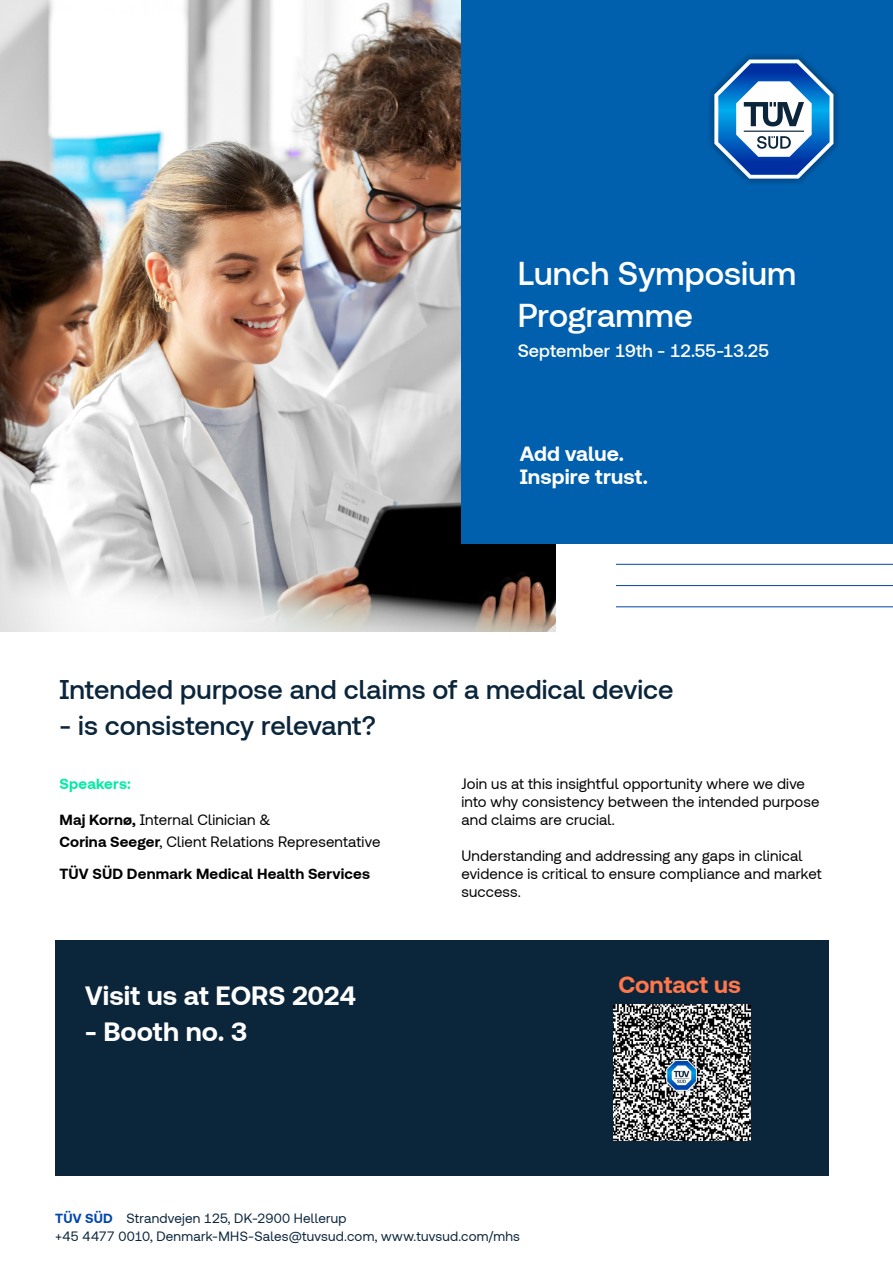
<style>
.page{position:relative;width:893px;height:1263px;background:#fff}
.page>*{position:absolute;margin:0;border:0;box-sizing:border-box;transform-origin:0 0}
._1_Headline_Medium_22pt{font:500 33px/42px "TUVSUD Pro";letter-spacing:.005em;color:#fff}
._2_Sub_Preline_Medium_18pt{font:500 27px "TUVSUD Pro";letter-spacing:.005em;color:#0b253b}
._1_Headline_Bold_18pt{font:700 27px "TUVSUD Pro";color:#fff}
.t1{font:700 24px "TUVSUD Pro";color:#ff774b}
._7_Descriptor_14pt{font:700 21px/23.1px "TUVSUD Pro";letter-spacing:.005em;color:#fff}
._2_Sub_Preline_Medium_18pt-2{font:500 18px "TUVSUD Pro";color:#fff}
._1_Headline_Bold_12pt{font:15px/18px "TUVSUD Pro";letter-spacing:.015em;color:#000}
._1_Headline_Bold_12pt-2{font:700 15px "TUVSUD Pro";letter-spacing:.015em;color:#000}
._1_Headline_Bold_12pt-3{font:700 15px "TUVSUD Pro";letter-spacing:.01em;color:#02eca6}
._10_Adress_Regular_9pt{font:13.5px "TUVSUD Pro";letter-spacing:.015em;color:#0b253b}
.s1{font-weight:700}
.s2{font-weight:700;color:#0046ad}
</style>
<div class="page">
<hr style="left:617px;top:543px;width:276px;height:1px;background:#0046ad">
<hr style="left:617px;top:564px;width:276px;height:1px;background:#0046ad">
<hr style="left:617px;top:585px;width:276px;height:1px;background:#0046ad">
<hr style="left:617px;top:606px;width:276px;height:1px;background:#0046ad">
<hr style="left:617px;top:628px;width:276px;height:1px;background:#0046ad">
<hr style="left:617px;top:649px;width:276px;height:1px;background:#0046ad">
<hr style="left:617px;top:670px;width:276px;height:1px;background:#0046ad">
<hr style="left:617px;top:691px;width:276px;height:1px;background:#0046ad">
<hr style="left:617px;top:713px;width:276px;height:1px;background:#0046ad">
<hr style="left:617px;top:734px;width:276px;height:1px;background:#0046ad">
<hr style="left:617px;top:755px;width:276px;height:1px;background:#0046ad">
<hr style="left:617px;top:777px;width:276px;height:1px;background:#0046ad">
<hr style="left:617px;top:798px;width:276px;height:1px;background:#0046ad">
<hr style="left:617px;top:819px;width:276px;height:1px;background:#0046ad">
<hr style="left:617px;top:840px;width:276px;height:1px;background:#0046ad">
<hr style="left:617px;top:862px;width:276px;height:1px;background:#0046ad">
<hr style="left:617px;top:883px;width:276px;height:1px;background:#0046ad">
<hr style="left:617px;top:904px;width:276px;height:1px;background:#0046ad">
<hr style="left:617px;top:925px;width:276px;height:1px;background:#0046ad">
<hr style="left:617px;top:947px;width:276px;height:1px;background:#0046ad">
<hr style="left:617px;top:968px;width:276px;height:1px;background:#0046ad">
<hr style="left:617px;top:989px;width:276px;height:1px;background:#0046ad">
<hr style="left:617px;top:1010px;width:276px;height:1px;background:#0046ad">
<hr style="left:617px;top:1032px;width:276px;height:1px;background:#0046ad">
<hr style="left:617px;top:1053px;width:276px;height:1px;background:#0046ad">
<hr style="left:617px;top:1074px;width:276px;height:1px;background:#0046ad">
<hr style="left:617px;top:1095px;width:276px;height:1px;background:#0046ad">
<hr style="left:617px;top:1117px;width:276px;height:1px;background:#0046ad">
<hr style="left:617px;top:1138px;width:276px;height:1px;background:#0046ad">
<hr style="left:617px;top:1159px;width:276px;height:1px;background:#0046ad">
<hr style="left:617px;top:1180px;width:276px;height:1px;background:#0046ad">
<img style="left:0;top:0;width:556px;height:631px">
<div style="left:461px;top:0;width:432px;height:543px;background:#0160ae"></div>
<div style="left:55px;top:940px;width:774px;height:235px;background:#0b253b"></div>
<img style="left:613px;top:1004px;width:137px;height:136px">
<svg style="left:710px;top:55px;width:128px;height:128px"></svg>
<p class="_1_Headline_Medium_22pt" style="left:518px;top:253px;width:280px">Lunch Symposium<br>Programme</p>
<p class="_2_Sub_Preline_Medium_18pt-2" style="left:518px;top:341px;width:253px">September 19th - 12.55-13.25</p>
<p class="_7_Descriptor_14pt" style="left:520px;top:442px;width:130px">Add value.<br>Inspire trust.</p>
<p class="_2_Sub_Preline_Medium_18pt" style="left:60px;top:675px;width:616px">Intended purpose and claims of a medical device</p>
<p class="_2_Sub_Preline_Medium_18pt" style="left:60px;top:711px;width:318px">- is consistency relevant?</p>
<p class="_1_Headline_Bold_12pt-3" style="left:60px;top:776px;width:73px">Speakers:</p>
<p class="_1_Headline_Bold_12pt" style="left:60px;top:809px;width:322px;line-height:21.6px"><span class="s1">Maj Kornø,</span> Internal Clinician &amp;<br><span class="s1">Corina Seeger</span>, Client Relations Representative</p>
<p class="_1_Headline_Bold_12pt-2" style="left:60px;top:866px;width:312px">TÜV SÜD Denmark Medical Health Services</p>
<p class="_1_Headline_Bold_18pt" style="left:85px;top:981px;width:273px">Visit us at EORS 2024</p>
<p class="_1_Headline_Bold_18pt" style="left:85px;top:1017px;width:164px">- Booth no. 3</p>
<p class="_1_Headline_Bold_12pt" style="left:461px;top:775px;width:359px">Join us at this insightful opportunity where we dive into why consistency between the intended purpose and claims are crucial.</p>
<p class="_1_Headline_Bold_12pt" style="left:461px;top:847px;width:362px">Understanding and addressing any gaps in clinical evidence is critical to ensure compliance and market success.</p>
<p class="t1" style="left:618px;top:971px;width:124px">Contact us</p>
<p class="_10_Adress_Regular_9pt" style="left:55px;top:1210px;width:293px"><span class="s2">TÜV SÜD</span> Strandvejen 125, DK-2900 Hellerup</p>
<p class="_10_Adress_Regular_9pt" style="left:55px;top:1228px;width:466px">+45 4477 0010, Denmark-MHS-Sales@tuvsud.com, www.tuvsud.com/mhs</p>
</div>
